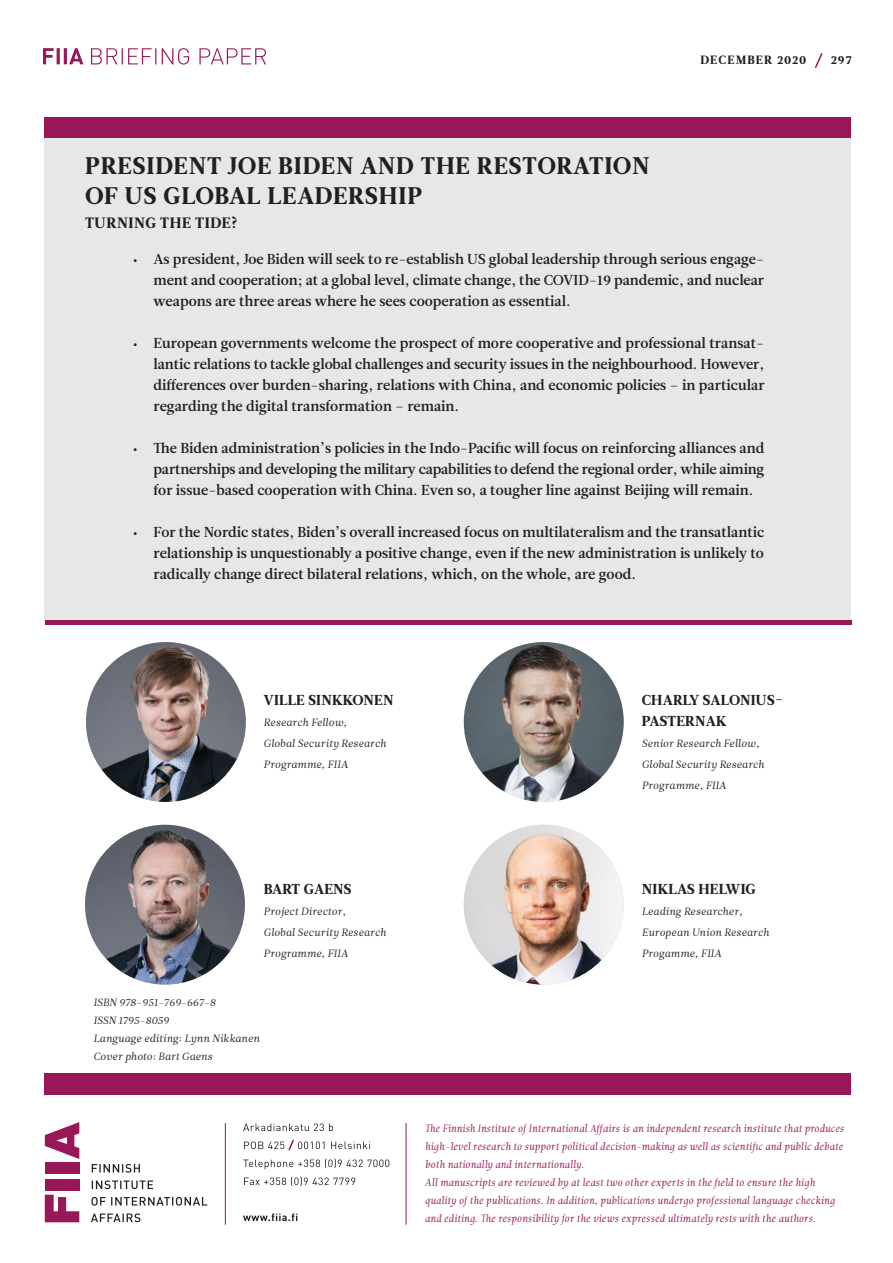
<style>
.page{position:relative;width:893px;height:1263px;background:#fff}
.page>*{position:absolute;margin:0;border:0;box-sizing:border-box;transform-origin:0 0}
.t1{font:24px/30px "Leitura News Roman 4";letter-spacing:.035em;color:#231f20}
.t2{font:15px "Leitura News Roman 4";letter-spacing:.035em;color:#231f20}
.t3{font:14.4px/21px "Leitura News Roman 3";color:#231f20;text-align:justify}
.t4{font:14.4px/21px "Leitura News Roman 4";letter-spacing:.015em;color:#231f20}
.t5{font:12px "Leitura News Roman 4";letter-spacing:.085em;color:#231f20}
.t6{font:10.5px/18px "Leitura Italic 1";color:#971758}
.t7{font:10.5px/21px "Leitura News Italic 1";color:#231f20}
</style>
<div class="page">
<svg style="left:243px;top:1213px;width:54px;height:8px"></svg>
<svg style="left:244px;top:1176px;width:111px;height:10px"></svg>
<svg style="left:243px;top:1158px;width:146px;height:11px"></svg>
<svg style="left:243px;top:1123px;width:90px;height:8px"></svg>
<svg style="left:244px;top:1139px;width:126px;height:12px"></svg>
<svg style="left:91px;top:48px;width:175px;height:17px"></svg>
<svg style="left:43px;top:48px;width:40px;height:16px"></svg>
<div style="left:44px;top:117px;width:806px;height:21px;background:#971758"></div>
<div style="left:44px;top:1074px;width:806px;height:21px;background:#971758"></div>
<hr style="left:225px;top:1123px;width:1px;height:102px;background:#971758">
<hr style="left:406px;top:1123px;width:1px;height:102px;background:#971758">
<div style="left:45px;top:1180px;width:34px;height:11px;background:#971758"></div>
<svg style="left:45px;top:1195px;width:34px;height:27px"></svg>
<div style="left:45px;top:1162px;width:34px;height:11px;background:#971758"></div>
<svg style="left:45px;top:1122px;width:34px;height:37px"></svg>
<svg style="left:91px;top:1213px;width:49px;height:9px"></svg>
<svg style="left:91px;top:1197px;width:116px;height:8px"></svg>
<svg style="left:92px;top:1180px;width:61px;height:9px"></svg>
<svg style="left:92px;top:1164px;width:48px;height:8px"></svg>
<div style="left:44px;top:138px;width:806px;height:482px;background:#e6e7e9"></div>
<div style="left:45px;top:620px;width:807px;height:5px;background:#971758"></div>
<svg style="left:815px;top:53px;width:8px;height:15px"></svg>
<img style="left:86px;top:642px;width:160px;height:160px;border-radius:80px">
<img style="left:85px;top:825px;width:160px;height:160px;border-radius:80px">
<img style="left:464px;top:825px;width:160px;height:160px;border-radius:80px">
<img style="left:464px;top:642px;width:160px;height:160px;border-radius:80px">
<p class="t5" style="left:700px;top:53px;width:108px">DECEMBER 2020</p>
<p class="t5" style="left:831px;top:53px;width:22px">297</p>
<h2 class="t1" style="left:85px;top:151px;width:566px">PRESIDENT JOE BIDEN AND THE RESTORATION<br>OF US GLOBAL LEADERSHIP</h2>
<p class="t2" style="left:85px;top:214px;width:154px">TURNING THE TIDE?</p>
<p class="t3" style="left:154px;top:249px;width:612px;text-indent:-21px">• As president, Joe Biden will seek to re-establish US global leadership through serious engage&shy;ment and cooperation; at a global level, climate change, the COVID-19 pandemic, and nuclear weapons are three areas where he sees cooperation as essential.</p>
<p class="t3" style="left:154px;top:333px;width:613px;text-indent:-21px">• European governments welcome the prospect of more cooperative and professional transat&shy;lantic relations to tackle global challenges and security issues in the neighbourhood. However, diferences over burden-sharing, relations with China, and economic policies – in particular regarding the digital transformation – remain.</p>
<p class="t3" style="left:154px;top:438px;width:612px;text-indent:-21px">• Te Biden administration’s policies in the Indo-Pacifc will focus on reinforcing alliances and partnerships and developing the military capabilities to defend the regional order, while aiming for issue-based cooperation with China. Even so, a tougher line against Beijing will remain.</p>
<p class="t3" style="left:154px;top:522px;width:612px;text-indent:-21px">• For the Nordic states, Biden’s overall increased focus on multilateralism and the transatlantic relationship is unquestionably a positive change, even if the new administration is unlikely to radically change direct bilateral relations, which, on the whole, are good.</p>
<p class="t4" style="left:264px;top:690px;width:131px">VILLE SINKKONEN</p>
<p class="t7" style="left:264px;top:712px;width:124px">Research Fellow,<br>Global Security Research<br>Programme, FIIA</p>
<p class="t4" style="left:642px;top:690px;width:143px">CHARLY SALONIUS-<br>PASTERNAK</p>
<p class="t7" style="left:642px;top:733px;width:124px">Senior Research Fellow,<br>Global Security Research<br>Programme, FIIA</p>
<p class="t4" style="left:264px;top:879px;width:89px">BART GAENS</p>
<p class="t7" style="left:264px;top:901px;width:124px">Project Director,<br>Global Security Research<br>Programme, FIIA</p>
<p class="t7" style="left:94px;top:994px;width:168px;line-height:18px">ISBN 978-951-769-667-8<br>ISSN 1795-8059<br>Language editing: Lynn Nikkanen<br>Cover photo: Bart Gaens</p>
<p class="t4" style="left:642px;top:879px;width:115px">NIKLAS HELWIG</p>
<p class="t7" style="left:642px;top:901px;width:129px">Leading Researcher,<br>European Union Research<br>Progamme, FIIA</p>
<p class="t6" style="left:425px;top:1119px;width:421px">The Finnish Institute of International Affairs is an independent research institute that produces high-level research to support political decision-making as well as scientific and public debate both nationally and internationally.<br>All manuscripts are reviewed by at least two other experts in the field to ensure the high quality of the publications. In addition, publications undergo professional language checking and editing. The responsibility for the views expressed ultimately rests with the authors.</p>
</div>
